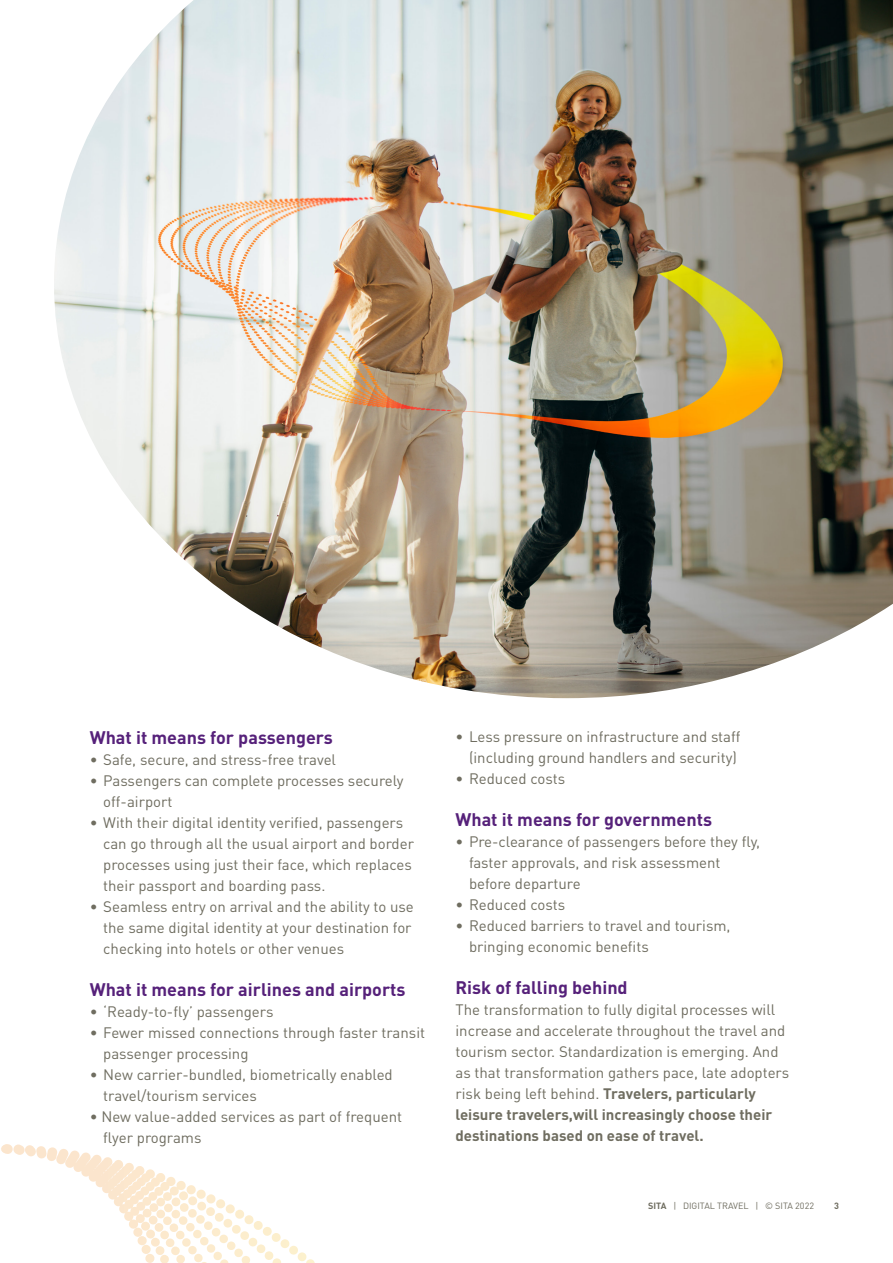
<style>
.page{position:relative;width:893px;height:1263px;background:#fff}
.page>*{position:absolute;margin:0;border:0;box-sizing:border-box;transform-origin:0 0}
.t1{font:700 18px "DIN Pro";color:#56217a}
.t2{font:15px/21px "DIN Pro";color:#6f6d60}
.t3{font:9px "DIN Pro";color:#6f6d60}
.t4{font:700 9px "DIN Pro";color:#6f6d60}
.s1{font-weight:700}
</style>
<div class="page">
<svg style="left:1px;top:1144px;width:314px;height:119px"></svg>
<img style="left:54px;top:0;width:839px;height:698px">
<p class="t1" style="left:90px;top:725px;width:245px">What it means for passengers</p>
<p class="t2" style="left:90px;top:749px;width:248px">• Safe, secure, and stress-free travel</p>
<p class="t2" style="left:103px;top:770px;width:302px;text-indent:-13px">• Passengers can complete processes securely off-airport</p>
<p class="t2" style="left:103px;top:812px;width:312px;text-indent:-13px">• With their digital identity verified, passengers can go through all the usual airport and border processes using just their face, which replaces their passport and boarding pass.</p>
<p class="t2" style="left:103px;top:896px;width:312px;text-indent:-13px">• Seamless entry on arrival and the ability to use the same digital identity at your destination for checking into hotels or other venues</p>
<p class="t1" style="left:90px;top:977px;width:317px">What it means for airlines and airports</p>
<p class="t2" style="left:90px;top:1001px;width:185px">• ‘Ready-to-fly’ passengers</p>
<p class="t2" style="left:103px;top:1022px;width:323px;text-indent:-13px">• Fewer missed connections through faster transit passenger processing</p>
<p class="t2" style="left:103px;top:1064px;width:291px;text-indent:-13px">• New carrier-bundled, biometrically enabled travel/tourism services</p>
<p class="t2" style="left:103px;top:1106px;width:300px;text-indent:-13px">• New value-added services as part of frequent flyer programs</p>
<p class="t2" style="left:455px;top:725px;width:286px;text-align:right">• Less pressure on infrastructure and staff (including ground handlers and security)</p>
<p class="t2" style="left:455px;top:767px;width:111px">• Reduced costs</p>
<p class="t1" style="left:455px;top:807px;width:258px">What it means for governments</p>
<p class="t2" style="left:469px;top:830px;width:293px;text-indent:-14px">• Pre-clearance of passengers before they fly, faster approvals, and risk assessment before departure</p>
<p class="t2" style="left:455px;top:893px;width:111px">• Reduced costs</p>
<p class="t2" style="left:469px;top:914px;width:263px;text-indent:-14px">• Reduced barriers to travel and tourism, bringing economic benefits</p>
<p class="t1" style="left:455px;top:975px;width:174px">Risk of falling behind</p>
<p class="t2" style="left:455px;top:998px;width:335px">The transformation to fully digital processes will increase and accelerate throughout the travel and tourism sector. Standardization is emerging. And as that transformation gathers pace, late adopters risk being left behind. <span class="s1">Travelers, particularly leisure travelers,will increasingly choose their destinations based on ease of travel.</span></p>
<p class="t3" style="left:648px;top:1199px;width:167px"><span class="s1">SITA</span> | DIGITAL TRAVEL | © SITA 2022</p>
<p class="t4" style="left:834px;top:1199px;width:6px">3</p>
</div>
